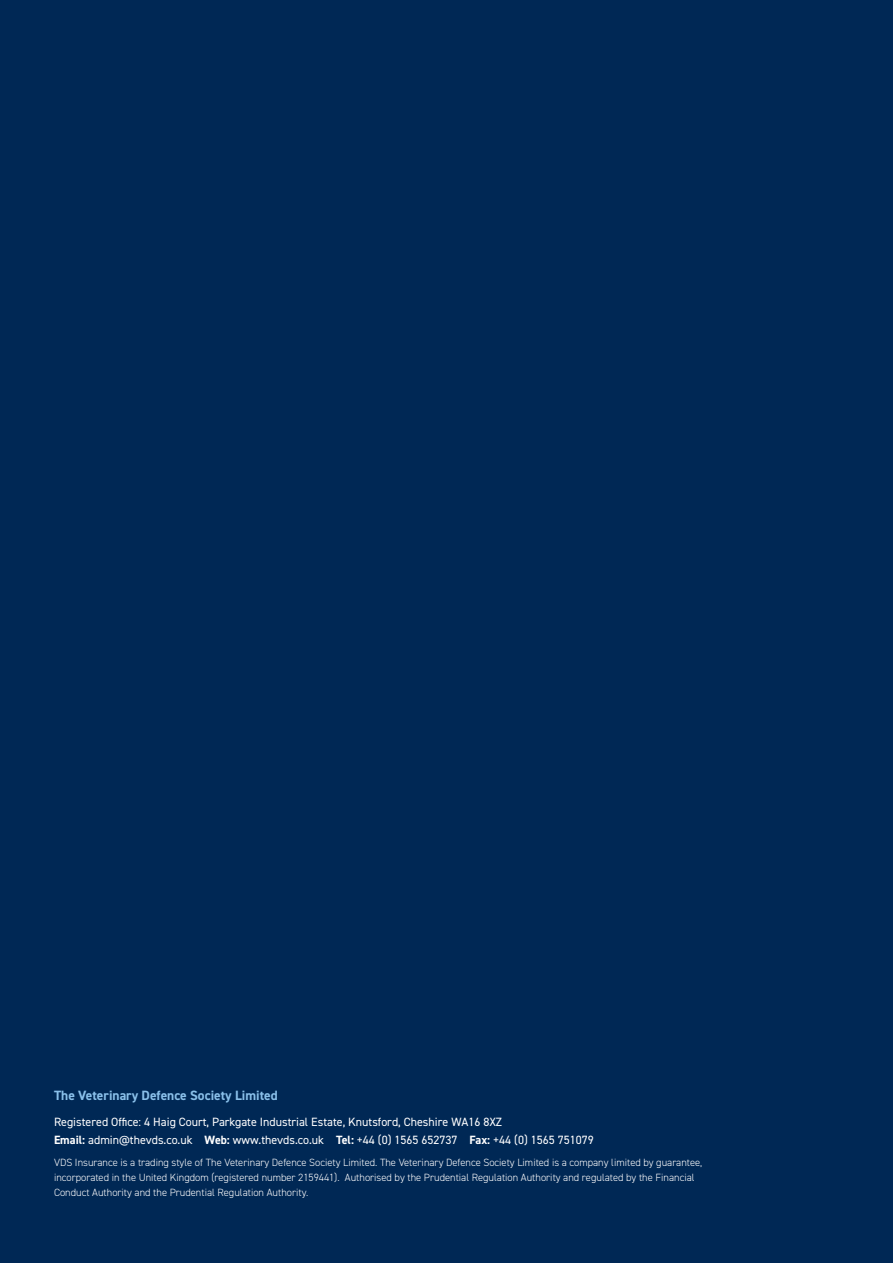
<style>
.page{position:relative;width:893px;height:1263px;background:#002855}
.page>*{position:absolute;margin:0;border:0;box-sizing:border-box;transform-origin:0 0}
.t1{font:700 13.5px "DIN2014";color:#8ac0ea}
.t2{font:12px "DIN2014";color:#fff}
.t3{font:300 10.5px/15px "DIN2014";color:#fff}
.s1{font-weight:700}
</style>
<div class="page">
<p class="t1" style="left:54px;top:1086px;width:225px">The Veterinary Defence Society Limited</p>
<p class="t2" style="left:54px;top:1114px;width:450px">Registered Office: 4 Haig Court, Parkgate Industrial Estate, Knutsford, Cheshire WA16 8XZ</p>
<p class="t2" style="left:54px;top:1132px;width:541px"><span class="s1">Email:</span> admin@thevds.co.uk <span class="s1">Web:</span> www.thevds.co.uk <span class="s1">Tel:</span> +44 (0) 1565 652737 <span class="s1">Fax:</span> +44 (0) 1565 751079</p>
<p class="t3" style="left:54px;top:1155px;width:650px">VDS Insurance is a trading style of The Veterinary Defence Society Limited. The Veterinary Defence Society Limited is a company limited by guarantee, incorporated in the United Kingdom (registered number 2159441). Authorised by the Prudential Regulation Authority and regulated by the Financial<br>Conduct Authority and the Prudential Regulation Authority.</p>
</div>
